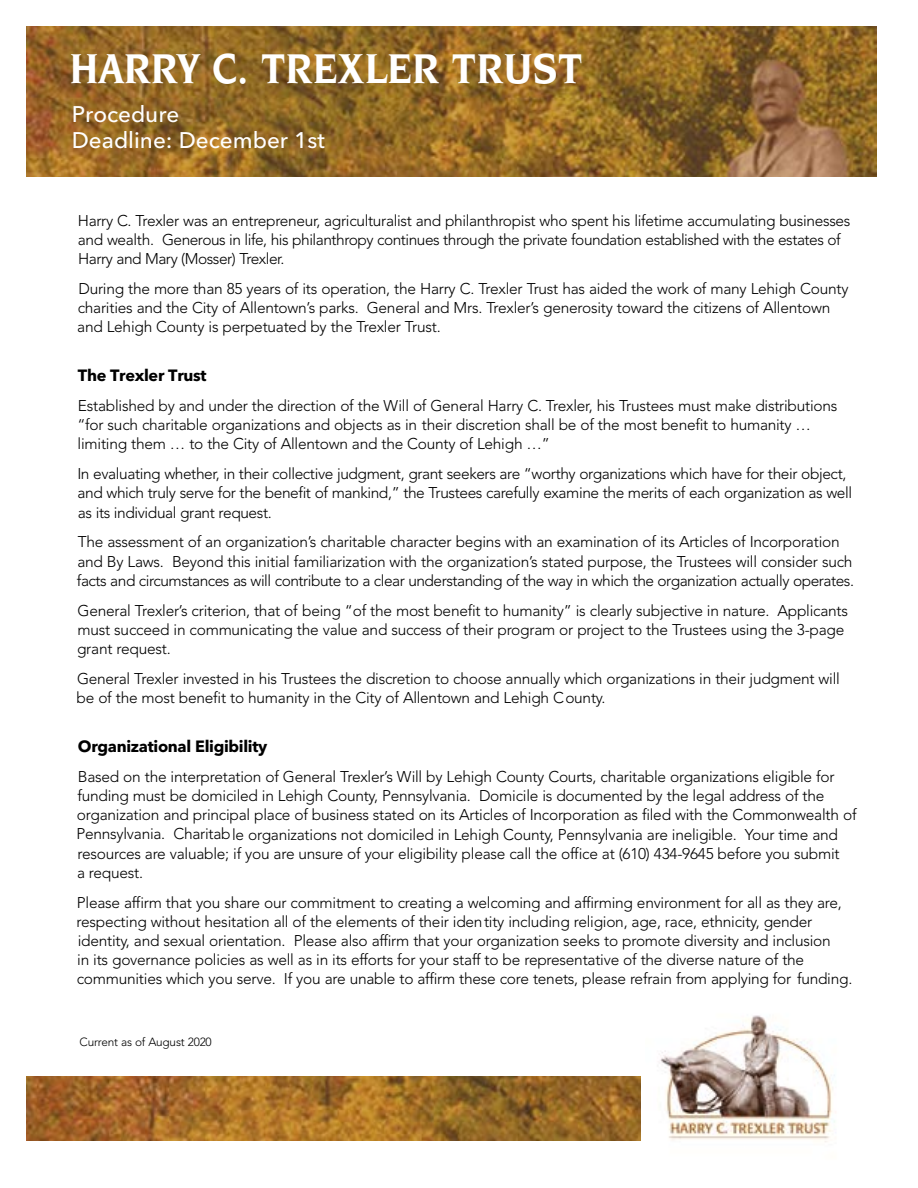
<style>
.page{position:relative;width:918px;height:1188px;background:#fff}
.page>*{position:absolute;margin:0;border:0;box-sizing:border-box;transform-origin:0 0}
.t1{font:700 45.15px "Novarese";color:#fff;scale:.9 1}
.t2{font:500 22.5px/26.5px "Avenir Next";color:#fff}
.t3{font:700 16.2px "Avenir Next";letter-spacing:-.02em;color:#000}
.t4{font:300 15.45px/19.2px "Avenir";letter-spacing:-.015em;color:#000}
.t5{font:300 11.85px "Avenir";letter-spacing:-.015em;color:#000}
</style>
<div class="page">
<img style="left:27px;top:27px;width:849px;height:150px">
<img style="left:27px;top:1077px;width:614px;height:63px">
<img style="left:660px;top:1015px;width:175px;height:127px">
<h1 class="t1" style="left:70px;top:43px;width:572px">HARRY C. TREXLER TRUST</h1>
<h2 class="t2" style="left:72px;top:101px;width:255px">Procedure<br>Deadline: December 1st</h2>
<p class="t4" style="left:78px;top:211px;width:774px">Harry C. Trexler was an entrepreneur, agriculturalist and philanthropist who spent his lifetime accumulating businesses and wealth. Generous in life, his philanthropy continues through the private foundation established with the estates of<br>Harry and Mary (Mosser) Trexler.</p>
<p class="t4" style="left:77px;top:279px;width:773px">During the more than 85 years of its operation, the Harry C. Trexler Trust has aided the work of many Lehigh County charities and the City of Allentown’s parks. General and Mrs. Trexler’s generosity toward the citizens of Allentown and Lehigh County is perpetuated by the Trexler Trust.</p>
<p class="t3" style="left:78px;top:366px;width:130px">The Trexler Trust</p>
<p class="t4" style="left:77px;top:396px;width:762px">Established by and under the direction of the Will of General Harry C. Trexler, his Trustees must make distributions “for such charitable organizations and objects as in their discretion shall be of the most benefit to humanity … limiting them … to the City of Allentown and the County of Lehigh …”</p>
<p class="t4" style="left:77px;top:464px;width:776px">In evaluating whether, in their collective judgment, grant seekers are “worthy organizations which have for their object, and which truly serve for the benefit of mankind,” the Trustees carefully examine the merits of each organization as well as its individual grant request.</p>
<p class="t4" style="left:77px;top:533px;width:779px">The assessment of an organization’s charitable character begins with an examination of its Articles of Incorporation and By Laws. Beyond this initial familiarization with the organization’s stated purpose, the Trustees will consider such facts and circumstances as will contribute to a clear understanding of the way in which the organization actually operates.</p>
<p class="t4" style="left:77px;top:601px;width:773px">General Trexler’s criterion, that of being “of the most benefit to humanity” is clearly subjective in nature. Applicants must succeed in communicating the value and success of their program or project to the Trustees using the 3-page grant request.</p>
<p class="t4" style="left:77px;top:669px;width:765px">General Trexler invested in his Trustees the discretion to choose annually which organizations in their judgment will be of the most benefit to humanity in the City of Allentown and Lehigh County.</p>
<p class="t3" style="left:78px;top:737px;width:191px">Organizational Eligibility</p>
<p class="t4" style="left:76px;top:767px;width:782px">Based on the interpretation of General Trexler’s Will by Lehigh County Courts, charitable organizations eligible for funding must be domiciled in Lehigh County, Pennsylvania. Domicile is documented by the legal address of the organization and principal place of business stated on its Articles of Incorporation as filed with the Commonwealth of Pennsylvania. Charitable organizations not domiciled in Lehigh County, Pennsylvania are ineligible. Your time and resources are valuable; if you are unsure of your eligibility please call the office at (610) 434-9645 before you submit<br>a request.</p>
<p class="t4" style="left:77px;top:893px;width:777px">Please affirm that you share our commitment to creating a welcoming and affirming environment for all as they are, respecting without hesitation all of the elements of their identity including religion, age, race, ethnicity, gender identity, and sexual orientation. Please also affirm that your organization seeks to promote diversity and inclusion<br>in its governance policies as well as in its efforts for your staff to be representative of the diverse nature of the communities which you serve. If you are unable to affirm these core tenets, please refrain from applying for funding.</p>
<p class="t5" style="left:80px;top:1035px;width:134px">Current as of August 2020</p>
</div>
